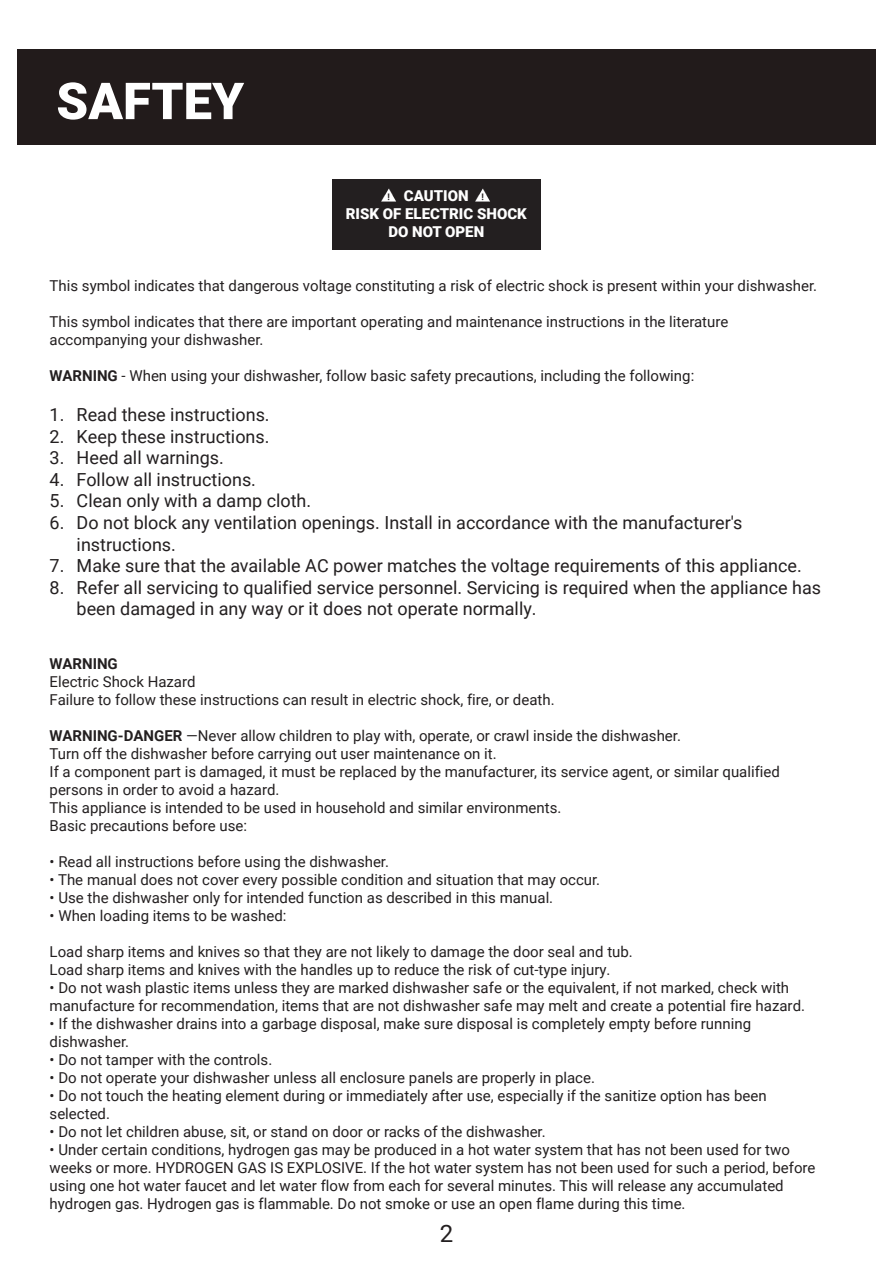
<style>
.page{position:relative;width:893px;height:1263px;background:#fff}
.page>*{position:absolute;margin:0;border:0;box-sizing:border-box;transform-origin:0 0}
.t1{font:900 51px "Roboto";color:#fff}
.t2{font:24px "Roboto";color:#231f20}
.t3{font:18px/21.6px "Roboto";color:#231f20}
.t4{font:15px/18px "Roboto";color:#231f20}
.t5{font:900 15px/18px "Roboto";color:#fff;text-align:center}
.t6{font:700 15px "Roboto";color:#231f20}
.t7{font:700 9px "Roboto";color:#231f20}
.s1{font-weight:700}
</style>
<div class="page">
<div style="left:333px;top:179px;width:208px;height:70px;background:#231f20"></div>
<div style="left:17px;top:49px;width:858px;height:96px;background:#221b1b"></div>
<svg style="left:381px;top:189px;width:15px;height:13px"></svg>
<svg style="left:475px;top:189px;width:15px;height:13px"></svg>
<h1 class="t1" style="left:56px;top:65px;width:189px">SAFTEY</h1>
<p class="t5" style="left:346px;top:186px;width:182px">CAUTION<br>RISK OF ELECTRIC SHOCK<br>DO NOT OPEN</p>
<p class="t7" style="left:387px;top:190px;width:4px">!</p>
<p class="t7" style="left:481px;top:190px;width:4px">!</p>
<p class="t4" style="left:50px;top:276px;width:769px">This symbol indicates that dangerous voltage constituting a risk of electric shock is present within your dishwasher.</p>
<p class="t4" style="left:50px;top:312px;width:680px">This symbol indicates that there are important operating and maintenance instructions in the literature accompanying your dishwasher.</p>
<p class="t4" style="left:50px;top:366px;width:646px"><span class="s1">WARNING</span> - When using your dishwasher, follow basic safety precautions, including the following:</p>
<p class="t3" style="left:50px;top:403px;width:222px">1. Read these instructions.</p>
<p class="t3" style="left:50px;top:425px;width:221px">2. Keep these instructions.</p>
<p class="t3" style="left:50px;top:446px;width:176px">3. Heed all warnings.</p>
<p class="t3" style="left:50px;top:468px;width:208px">4. Follow all instructions.</p>
<p class="t3" style="left:50px;top:489px;width:263px">5. Clean only with a damp cloth.</p>
<p class="t3" style="left:77px;top:511px;width:667px;text-indent:-27px">6. Do not block any ventilation openings. Install in accordance with the manufacturer's instructions.</p>
<p class="t3" style="left:50px;top:554px;width:754px">7. Make sure that the available AC power matches the voltage requirements of this appliance.</p>
<p class="t3" style="left:77px;top:576px;width:746px;text-indent:-27px">8. Refer all servicing to qualified service personnel. Servicing is required when the appliance has been damaged in any way or it does not operate normally.</p>
<p class="t6" style="left:50px;top:653px;width:70px">WARNING</p>
<p class="t4" style="left:50px;top:672px;width:506px">Electric Shock Hazard<br>Failure to follow these instructions can result in electric shock, fire, or death.</p>
<p class="t4" style="left:50px;top:726px;width:732px"><span class="s1">WARNING-DANGER</span> —Never allow children to play with, operate, or crawl inside the dishwasher.<br>Turn off the dishwasher before carrying out user maintenance on it.<br>If a component part is damaged, it must be replaced by the manufacturer, its service agent, or similar qualified persons in order to avoid a hazard.<br>This appliance is intended to be used in household and similar environments.<br>Basic precautions before use:</p>
<p class="t4" style="left:50px;top:852px;width:341px">• Read all instructions before using the dishwasher.</p>
<p class="t4" style="left:50px;top:870px;width:552px">• The manual does not cover every possible condition and situation that may occur.</p>
<p class="t4" style="left:50px;top:888px;width:505px">• Use the dishwasher only for intended function as described in this manual.</p>
<p class="t4" style="left:50px;top:906px;width:238px">• When loading items to be washed:</p>
<p class="t4" style="left:50px;top:942px;width:585px">Load sharp items and knives so that they are not likely to damage the door seal and tub.<br>Load sharp items and knives with the handles up to reduce the risk of cut-type injury.</p>
<p class="t4" style="left:50px;top:978px;width:757px">• Do not wash plastic items unless they are marked dishwasher safe or the equivalent, if not marked, check with manufacture for recommendation, items that are not dishwasher safe may melt and create a potential fire hazard.</p>
<p class="t4" style="left:50px;top:1014px;width:703px">• If the dishwasher drains into a garbage disposal, make sure disposal is completely empty before running dishwasher.</p>
<p class="t4" style="left:50px;top:1050px;width:224px">• Do not tamper with the controls.</p>
<p class="t4" style="left:50px;top:1068px;width:547px">• Do not operate your dishwasher unless all enclosure panels are properly in place.</p>
<p class="t4" style="left:50px;top:1086px;width:718px">• Do not touch the heating element during or immediately after use, especially if the sanitize option has been selected.</p>
<p class="t4" style="left:50px;top:1122px;width:498px">• Do not let children abuse, sit, or stand on door or racks of the dishwasher.</p>
<p class="t4" style="left:50px;top:1140px;width:767px">• Under certain conditions, hydrogen gas may be produced in a hot water system that has not been used for two weeks or more. HYDROGEN GAS IS EXPLOSIVE. If the hot water system has not been used for such a period, before using one hot water faucet and let water flow from each for several minutes. This will release any accumulated hydrogen gas. Hydrogen gas is flammable. Do not smoke or use an open flame during this time.</p>
<h2 class="t2" style="left:440px;top:1216px;width:15px">2</h2>
</div>
